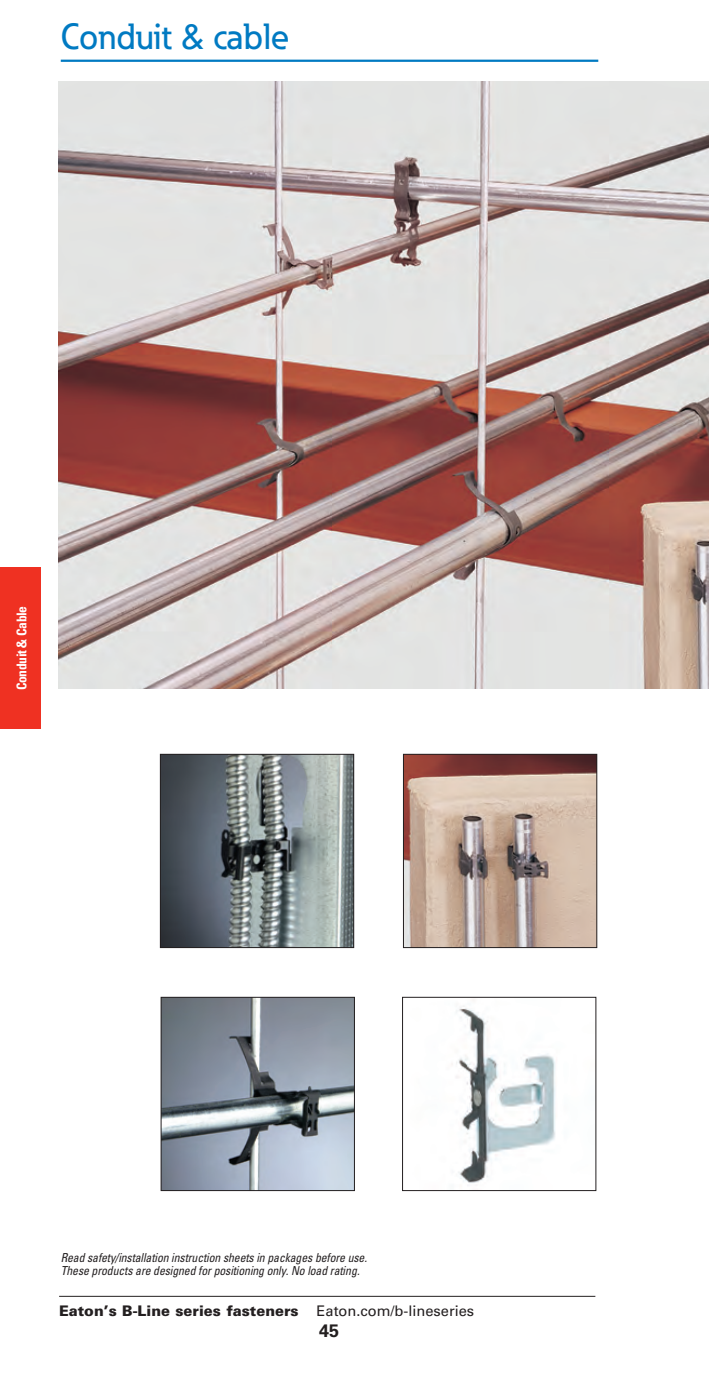
<style>
.page{position:relative;width:709px;height:1377px;background:#fff}
.page>*{position:absolute;margin:0;border:0;box-sizing:border-box;transform-origin:0 0}
.t1{font:500 36px "Eaton";color:#007ac2}
.t2{font:700 18px "Univers LT Std";color:#231f20}
.t3{font:900 14.62px "Univers LT Std";color:#231f20}
.t4{font:700 condensed 13.5px "Univers LT Std";letter-spacing:-.025em;color:#fff}
.t5{font:italic condensed 12.38px/13.5px "Univers LT Std";letter-spacing:-.01em;color:#231f20;scale:.95 1}
.s1{font-weight:400}
</style>
<div class="page">
<hr style="left:61px;top:60px;width:537px;height:2px;background:#007ac2">
<hr style="left:59px;top:1296px;width:536px;height:1px;background:#231f20">
<img style="left:58px;top:81px;width:651px;height:607px">
<img style="left:162px;top:756px;width:190px;height:190px">
<div style="left:160px;top:754px;width:194px;height:194px;border:1px solid #231f20"></div>
<img style="left:405px;top:756px;width:190px;height:190px">
<div style="left:403px;top:754px;width:194px;height:194px;border:1px solid #231f20"></div>
<img style="left:163px;top:999px;width:190px;height:190px">
<div style="left:161px;top:997px;width:194px;height:194px;border:1px solid #231f20"></div>
<img style="left:451px;top:1006px;width:105px;height:177px">
<div style="left:402px;top:997px;width:194px;height:194px;border:1px solid #231f20"></div>
<div style="left:0;top:567px;width:40px;height:162px;background:#ef3122"></div>
<p class="t1" style="left:61px;top:14px;width:230px">Conduit &amp; cable</p>
<p class="t4" style="left:13px;top:690px;width:86px;rotate:-90deg">Conduit &amp; Cable</p>
<p class="t5" style="left:61px;top:1250px;width:324px">Read safety/installation instruction sheets in packages before use.<br>These products are designed for positioning only. No load rating.</p>
<p class="t3" style="left:59px;top:1302px;width:417px">Eaton’s B-Line series fasteners <span class="s1">Eaton.com/b-lineseries</span></p>
<h2 class="t2" style="left:319px;top:1320px;width:22px">45</h2>
</div>
